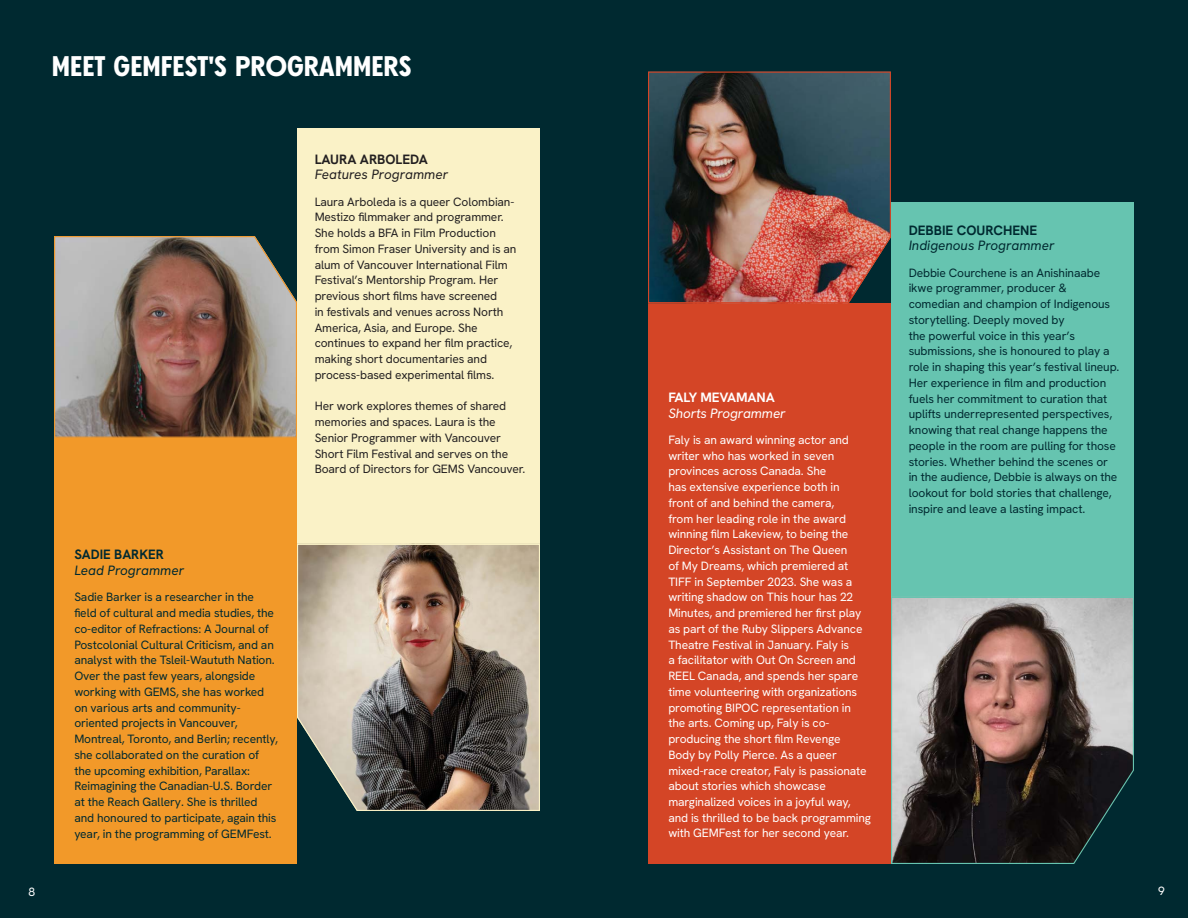
<style>
.page{position:relative;width:1188px;height:918px;background:#fff}
.page>*{position:absolute;margin:0;border:0;box-sizing:border-box;transform-origin:0 0}
.t1{font:700 28.5px "BN Axel Grotesk";color:#fff}
.t2{font:italic 13.5px "Hanken Grotesk";color:#002930}
.t3{font:700 13.5px "Hanken Grotesk";color:#002930}
.t4{font:italic 13.5px "Hanken Grotesk";color:#221f20}
.t5{font:italic 13.5px "Hanken Grotesk";letter-spacing:-.01em;color:#fff}
.t6{font:700 13.5px "Hanken Grotesk";color:#221f20}
.t7{font:700 13.5px "Hanken Grotesk";letter-spacing:-.01em;color:#fff}
.t8{font:12px/15.8px "Hanken Grotesk";letter-spacing:-.01em;color:#002930}
.t9{font:12px/15.8px "Hanken Grotesk";letter-spacing:-.01em;color:#fff}
.t10{font:12px/15.8px "Hanken Grotesk";letter-spacing:-.01em;color:#221f20}
</style>
<div class="page">
<div style="left:0;top:0;width:594px;height:918px;background:#002930"></div>
<div style="left:594px;top:0;width:594px;height:918px;background:#002930"></div>
<div style="left:54px;top:437px;width:243px;height:427px;background:#f29929"></div>
<div style="left:297px;top:129px;width:243px;height:416px;background:#faf2c7"></div>
<div style="left:648px;top:303px;width:243px;height:561px;background:#d44526"></div>
<div style="left:891px;top:202px;width:243px;height:417px;background:#66c4b0"></div>
<svg style="left:54px;top:236px;width:243px;height:202px;background:#8b776d"></svg>
<img style="left:648px;top:71px;width:243px;height:233px">
<img style="left:297px;top:543px;width:243px;height:268px">
<svg style="left:891px;top:596px;width:243px;height:268px;background:#68605e"></svg>
<h1 class="t1" style="left:52px;top:50px;width:361px">MEET GEMFEST’S PROGRAMMERS</h1>
<p class="t9" style="left:28px;top:883px;width:8px">8</p>
<p class="t3" style="left:74px;top:546px;width:91px">SADIE BARKER</p>
<p class="t2" style="left:74px;top:562px;width:111px">Lead Programmer</p>
<p class="t8" style="left:74px;top:589px;width:205px">Sadie Barker is a researcher in the field of cultural and media studies, the co-editor of Refractions: A Journal of Postcolonial Cultural Criticism, and an analyst with the Tsleil-Waututh Nation.<br>Over the past few years, alongside working with GEMS, she has worked on various arts and community&shy;oriented projects in Vancouver, Montreal, Toronto, and Berlin; recently, she collaborated on the curation of the upcoming exhibition, Parallax:<br>Reimagining the Canadian-U.S. Border at the Reach Gallery. She is thrilled and honoured to participate, again this year, in the programming of GEMFest.</p>
<p class="t6" style="left:315px;top:150px;width:115px">LAURA ARBOLEDA</p>
<p class="t4" style="left:315px;top:166px;width:135px">Features Programmer</p>
<p class="t10" style="left:315px;top:193px;width:203px">Laura Arboleda is a queer Colombian-Mestizo filmmaker and programmer.<br>She holds a BFA in Film Production from Simon Fraser University and is an alum of Vancouver International Film Festival’s Mentorship Program. Her previous short films have screened<br>in festivals and venues across North America, Asia, and Europe. She continues to expand her film practice, making short documentaries and process-based experimental films.</p>
<p class="t10" style="left:315px;top:398px;width:212px">Her work explores themes of shared memories and spaces. Laura is the Senior Programmer with Vancouver Short Film Festival and serves on the Board of Directors for GEMS Vancouver.</p>
<p class="t7" style="left:668px;top:388px;width:108px">FALY MEVAMANA</p>
<p class="t5" style="left:668px;top:404px;width:119px">Shorts Programmer</p>
<p class="t9" style="left:668px;top:432px;width:204px">Faly is an award winning actor and writer who has worked in seven provinces across Canada. She<br>has extensive experience both in<br>front of and behind the camera,<br>from her leading role in the award winning film Lakeview, to being the Director’s Assistant on The Queen<br>of My Dreams, which premiered at TIFF in September 2023. She was a writing shadow on This hour has 22<br>Minutes, and premiered her first play as part of the Ruby Slippers Advance Theatre Festival in January. Faly is<br>a facilitator with Out On Screen and REEL Canada, and spends her spare time volunteering with organizations promoting BIPOC representation in<br>the arts. Coming up, Faly is co&shy;producing the short film Revenge<br>Body by Polly Pierce. As a queer mixed-race creator, Faly is passionate about stories which showcase marginalized voices in a joyful way, and is thrilled to be back programming with GEMFest for her second year.</p>
<p class="t3" style="left:909px;top:221px;width:130px">DEBBIE COURCHENE</p>
<p class="t2" style="left:909px;top:237px;width:147px">Indigenous Programmer</p>
<p class="t8" style="left:909px;top:264px;width:212px">Debbie Courchene is an Anishinaabe ikwe programmer, producer &amp; comedian and champion of Indigenous storytelling. Deeply moved by<br>the powerful voice in this year’s submissions, she is honoured to play a role in shaping this year’s festival lineup.<br>Her experience in film and production fuels her commitment to curation that uplifts underrepresented perspectives, knowing that real change happens the people in the room are pulling for those stories. Whether behind the scenes or in the audience, Debbie is always on the lookout for bold stories that challenge, inspire and leave a lasting impact.</p>
<p class="t9" style="left:1158px;top:883px;width:8px">9</p>
</div>
